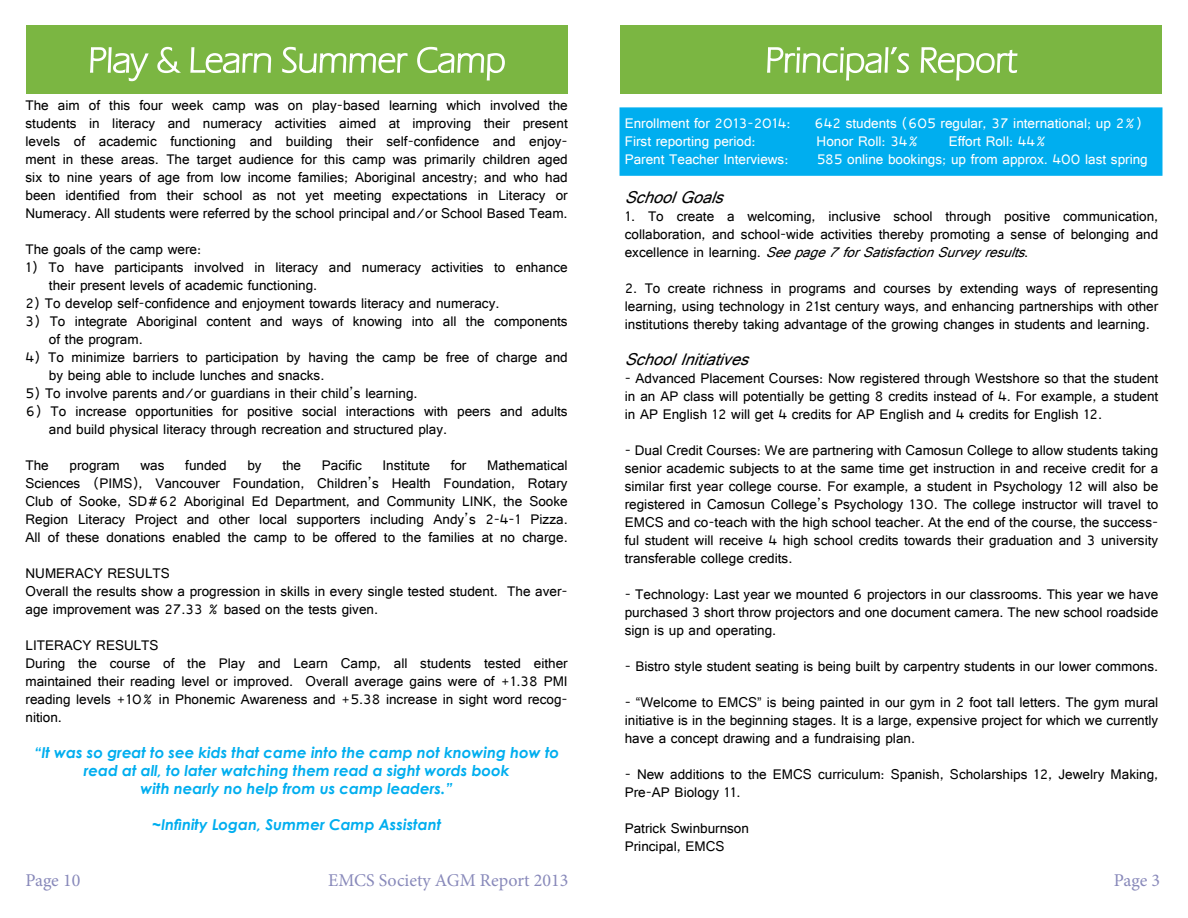
<style>
.page{position:relative;width:1188px;height:918px;background:#fff}
.page>*{position:absolute;margin:0;border:0;box-sizing:border-box;transform-origin:0 0}
.t1{font:18px "Minion Pro";color:#8889ba}
.t2{font:italic 18px "Raavi";color:#000}
.t3{font:15px/18px "Raavi";color:#000;text-align:justify}
.t4{font:15px "Raavi";color:#fff}
.t5{font:italic 700 15px/18px "Century Gothic";color:#00aeef;text-align:center}
.s1{font-style:italic}
</style>
<div class="page">
<div style="left:620px;top:107px;width:542px;height:69px;background:#00aeef;border:2px solid #00aeef"></div>
<div style="left:620px;top:26px;width:542px;height:68px;background:#7bb642"></div>
<svg style="left:766px;top:25px;width:144px;height:56px"></svg>
<svg style="left:920px;top:47px;width:98px;height:63px"></svg>
<div style="left:26px;top:26px;width:542px;height:68px;background:#7bb642"></div>
<svg style="left:90px;top:47px;width:59px;height:35px"></svg>
<svg style="left:157px;top:46px;width:24px;height:28px"></svg>
<svg style="left:190px;top:25px;width:82px;height:48px"></svg>
<svg style="left:282px;top:25px;width:126px;height:49px"></svg>
<svg style="left:416px;top:25px;width:90px;height:56px"></svg>
<p class="t3" style="left:26px;top:96px;width:544px">The aim of this four week camp was on play-based learning which involved the students in literacy and numeracy activities aimed at improving their present levels of academic functioning and building their self-confidence and enjoy&shy;ment in these areas. The target audience for this camp was primarily children aged six to nine years of age from low income families; Aboriginal ancestry; and who had been identified from their school as not yet meeting expectations in Literacy or Numeracy. All students were referred by the school principal and/or School Based Team.</p>
<p class="t3" style="left:26px;top:240px;width:177px">The goals of the camp were:</p>
<p class="t3" style="left:49px;top:258px;width:520px;text-indent:-23px">1) To have participants involved in literacy and numeracy activities to enhance their present levels of academic functioning.</p>
<p class="t3" style="left:26px;top:294px;width:476px">2) To develop self-confidence and enjoyment towards literacy and numeracy.</p>
<p class="t3" style="left:49px;top:312px;width:520px;text-indent:-23px">3) To integrate Aboriginal content and ways of knowing into all the components of the program.</p>
<p class="t3" style="left:49px;top:348px;width:520px;text-indent:-23px">4) To minimize barriers to participation by having the camp be free of charge and by being able to include lunches and snacks.</p>
<p class="t3" style="left:26px;top:384px;width:394px">5) To involve parents and/or guardians in their child’s learning.</p>
<p class="t3" style="left:49px;top:402px;width:520px;text-indent:-23px">6) To increase opportunities for positive social interactions with peers and adults and build physical literacy through recreation and structured play.</p>
<p class="t3" style="left:26px;top:456px;width:25px">The</p>
<p class="t3" style="left:70px;top:456px;width:52px">program</p>
<p class="t3" style="left:141px;top:456px;width:26px">was</p>
<p class="t3" style="left:185px;top:456px;width:43px">funded</p>
<p class="t3" style="left:247px;top:456px;width:16px">by</p>
<p class="t3" style="left:282px;top:456px;width:20px">the</p>
<p class="t3" style="left:322px;top:456px;width:41px">Pacific</p>
<p class="t3" style="left:383px;top:456px;width:49px">Institute</p>
<p class="t3" style="left:451px;top:456px;width:17px">for</p>
<p class="t3" style="left:26px;top:456px;width:544px;text-indent:462px">Mathematical Sciences (PIMS), Vancouver Foundation, Children’s Health Foundation, Rotary Club of Sooke, SD#62 Aboriginal Ed Department, and Community LINK, the Sooke Region Literacy Project and other local supporters including Andy’s 2-4-1 Pizza.<br>All of these donations enabled the camp to be offered to the families at no charge.</p>
<p class="t3" style="left:26px;top:564px;width:544px;text-align:left">NUMERACY RESULTS<br>Overall the results show a progression in skills in every single tested student. The aver&shy;age improvement was 27.33 % based on the tests given.</p>
<p class="t3" style="left:26px;top:636px;width:544px;text-align:left">LITERACY RESULTS<br>During the course of the Play and Learn Camp, all students tested either maintained their reading level or improved. Overall average gains were of +1.38 PMI reading levels +10% in Phonemic Awareness and +5.38 increase in sight word recog&shy;nition.</p>
<p class="t5" style="left:34px;top:743px;width:526px">“It was so great to see kids that came into the camp not knowing how to read at all, to later watching them read a sight words book<br>with nearly no help from us camp leaders.”</p>
<p class="t5" style="left:152px;top:815px;width:291px">~Infinity Logan, Summer Camp Assistant</p>
<p class="t4" style="left:625px;top:114px;width:167px">Enrollment for 2013-2014:</p>
<p class="t4" style="left:814px;top:114px;width:329px">642 students (605 regular, 37 international; up 2%)</p>
<p class="t4" style="left:625px;top:132px;width:132px">First reporting period:</p>
<p class="t4" style="left:817px;top:132px;width:104px">Honor Roll: 34%</p>
<p class="t4" style="left:949px;top:132px;width:100px">Effort Roll: 44%</p>
<p class="t4" style="left:625px;top:150px;width:165px">Parent Teacher Interviews:</p>
<p class="t4" style="left:817px;top:150px;width:333px">585 online bookings; up from approx. 400 last spring</p>
<p class="t2" style="left:625px;top:186px;width:111px">SchoolGoals</p>
<p class="t3" style="left:625px;top:207px;width:535px">1. To create a welcoming, inclusive school through positive communication, collaboration, and school-wide activities thereby promoting a sense of belonging and e x c e l l e n c e i n l e a r n i n g . <span class="s1">Seepage7forSatisfactionSurveyresults</span>.</p>
<p class="t3" style="left:625px;top:279px;width:535px">2. To create richness in programs and courses by extending ways of representing learning, using technology in 21st century ways, and enhancing partnerships with other institutions thereby taking advantage of the growing changes in students and learning.</p>
<p class="t2" style="left:625px;top:348px;width:136px">SchoolInitiatives</p>
<p class="t3" style="left:625px;top:369px;width:535px">- Advanced Placement Courses: Now registered through Westshore so that the student in an AP class will potentially be getting 8 credits instead of 4. For example, a student in AP English 12 will get 4 credits for AP English and 4 credits for English 12.</p>
<p class="t3" style="left:625px;top:441px;width:535px">- Dual Credit Courses: We are partnering with Camosun College to allow students taking senior academic subjects to at the same time get instruction in and receive credit for a similar first year college course. For example, a student in Psychology 12 will also be registered in Camosun College’s Psychology 130. The college instructor will travel to EMCS and co-teach with the high school teacher. At the end of the course, the success&shy;ful student will receive 4 high school credits towards their graduation and 3 university transferable college credits.</p>
<p class="t3" style="left:625px;top:585px;width:535px">- Technology: Last year we mounted 6 projectors in our classrooms. This year we have purchased 3 short throw projectors and one document camera. The new school roadside sign is up and operating.</p>
<p class="t3" style="left:625px;top:657px;width:535px">- Bistro style student seating is being built by carpentry students in our lower commons.</p>
<p class="t3" style="left:625px;top:693px;width:535px">- “Welcome to EMCS” is being painted in our gym in 2 foot tall letters. The gym mural initiative is in the beginning stages. It is a large, expensive project for which we currently have a concept drawing and a fundraising plan.</p>
<p class="t3" style="left:625px;top:765px;width:535px">- New additions to the EMCS curriculum: Spanish, Scholarships 12, Jewelry Making,<br>Pre-AP Biology 11.</p>
<p class="t3" style="left:625px;top:819px;width:126px">Patrick Swinburnson<br>Principal, EMCS</p>
<p class="t1" style="left:26px;top:868px;width:56px">Page 10</p>
<p class="t1" style="left:328px;top:868px;width:242px">EMCS Society AGM Report 2013</p>
<p class="t1" style="left:1114px;top:868px;width:48px">Page 3</p>
</div>
